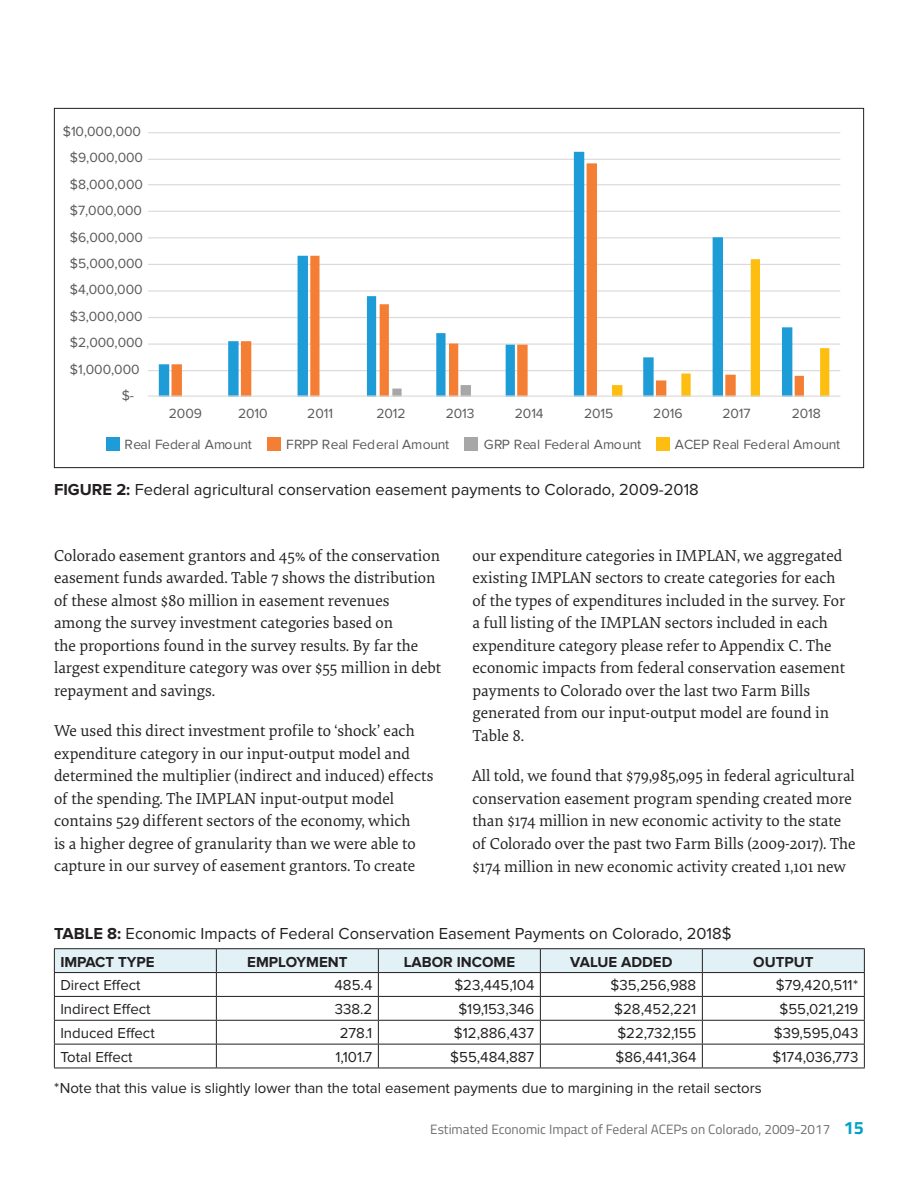
<style>
.page{position:relative;width:918px;height:1188px;background:#fff}
.page>*{position:absolute;margin:0;border:0;box-sizing:border-box;transform-origin:0 0}
.t1{font:16.5px/22.5px "Elena";color:#231f20}
.t2{font:16.5px "Proxima Nova";color:#231f20}
.t3{font:15px "Proxima Nova";color:#231f20}
.t4{font:700 15px "Proxima Nova";color:#231f20}
.t5{font:13.8px "Proxima Nova";letter-spacing:-.005em;color:#595a5a}
.t6{font:13.5px "Titillium";color:#6d6e71}
.s1{font-weight:700}
.s2{font-weight:700;font-size:18px;color:#00a2c5}
</style>
<div class="page">
<hr style="left:148px;top:132px;width:692px;height:1px;background:#dbdada">
<hr style="left:148px;top:159px;width:692px;height:1px;background:#dbdada">
<hr style="left:148px;top:184px;width:692px;height:1px;background:#dbdada">
<hr style="left:148px;top:211px;width:692px;height:1px;background:#dbdada">
<hr style="left:148px;top:237px;width:692px;height:1px;background:#dbdada">
<hr style="left:148px;top:264px;width:692px;height:1px;background:#dbdada">
<hr style="left:148px;top:290px;width:692px;height:2px;background:#dbdada">
<hr style="left:148px;top:317px;width:692px;height:1px;background:#dbdada">
<hr style="left:148px;top:344px;width:692px;height:1px;background:#dbdada">
<hr style="left:148px;top:370px;width:692px;height:1px;background:#dbdada">
<svg style="left:172px;top:163px;width:632px;height:232px"></svg>
<svg style="left:392px;top:385px;width:79px;height:10px"></svg>
<svg style="left:612px;top:259px;width:217px;height:136px"></svg>
<hr style="left:148px;top:395px;width:692px;height:2px;background:#dbdada">
<div style="left:106px;top:437px;width:14px;height:14px;background:#1e9cd8"></div>
<div style="left:267px;top:437px;width:14px;height:14px;background:#f57e35"></div>
<div style="left:464px;top:437px;width:14px;height:14px;background:#a7a7a7"></div>
<div style="left:656px;top:437px;width:14px;height:14px;background:#febd11"></div>
<hr style="left:54px;top:948px;width:162px;height:1px;background:#231f20">
<hr style="left:216px;top:948px;width:162px;height:1px;background:#231f20">
<hr style="left:378px;top:948px;width:162px;height:1px;background:#231f20">
<hr style="left:540px;top:948px;width:162px;height:1px;background:#231f20">
<hr style="left:702px;top:948px;width:163px;height:1px;background:#231f20">
<svg style="left:54px;top:949px;width:811px;height:119px"></svg>
<hr style="left:54px;top:1068px;width:162px;height:1px;background:#231f20">
<hr style="left:216px;top:1068px;width:162px;height:1px;background:#231f20">
<hr style="left:378px;top:1068px;width:162px;height:1px;background:#231f20">
<hr style="left:540px;top:1068px;width:162px;height:1px;background:#231f20">
<hr style="left:702px;top:1068px;width:163px;height:1px;background:#231f20">
<p class="t5" style="left:63px;top:123px;width:80px">$10,000,000</p>
<p class="t5" style="left:70px;top:150px;width:75px">$9,000,000</p>
<p class="t5" style="left:70px;top:176px;width:75px">$8,000,000</p>
<p class="t5" style="left:70px;top:203px;width:74px">$7,000,000</p>
<p class="t5" style="left:70px;top:229px;width:75px">$6,000,000</p>
<p class="t5" style="left:70px;top:256px;width:75px">$5,000,000</p>
<p class="t5" style="left:70px;top:282px;width:74px">$4,000,000</p>
<p class="t5" style="left:70px;top:308px;width:74px">$3,000,000</p>
<p class="t5" style="left:70px;top:335px;width:75px">$2,000,000</p>
<p class="t5" style="left:70px;top:361px;width:71px">$1,000,000</p>
<p class="t5" style="left:122px;top:388px;width:14px">$-</p>
<p class="t5" style="left:169px;top:406px;width:35px">2009</p>
<p class="t5" style="left:238px;top:406px;width:31px">2010</p>
<p class="t5" style="left:307px;top:406px;width:27px">2011</p>
<p class="t5" style="left:376px;top:406px;width:31px">2012</p>
<p class="t5" style="left:446px;top:406px;width:30px">2013</p>
<p class="t5" style="left:515px;top:406px;width:30px">2014</p>
<p class="t5" style="left:584px;top:406px;width:31px">2015</p>
<p class="t5" style="left:653px;top:406px;width:31px">2016</p>
<p class="t5" style="left:722px;top:406px;width:30px">2017</p>
<p class="t5" style="left:792px;top:406px;width:31px">2018</p>
<p class="t5" style="left:125px;top:436px;width:129px">Real Federal Amount</p>
<p class="t5" style="left:286px;top:436px;width:165px">FRPP Real Federal Amount</p>
<p class="t5" style="left:484px;top:436px;width:159px">GRP Real Federal Amount</p>
<p class="t5" style="left:675px;top:436px;width:167px">ACEP Real Federal Amount</p>
<p class="t2" style="left:54px;top:480px;width:646px"><span class="s1">FIGURE 2:</span> Federal agricultural conservation easement payments to Colorado, 2009-2018</p>
<p class="t1" style="left:54px;top:544px;width:389px">Colorado easement grantors and 45% of the conservation easement funds awarded. Table 7 shows the distribution of these almost $80 million in easement revenues among the survey investment categories based on<br>the proportions found in the survey results. By far the largest expenditure category was over $55 million in debt repayment and savings.</p>
<p class="t1" style="left:54px;top:719px;width:381px">We used this direct investment profile to ‘shock’ each expenditure category in our input-output model and determined the multiplier (indirect and induced) effects of the spending. The IMPLAN input-output model contains 529 different sectors of the economy, which<br>is a higher degree of granularity than we were able to capture in our survey of easement grantors. To create</p>
<p class="t1" style="left:473px;top:544px;width:374px">our expenditure categories in IMPLAN, we aggregated existing IMPLAN sectors to create categories for each of the types of expenditures included in the survey. For a full listing of the IMPLAN sectors included in each expenditure category please refer to Appendix C. The economic impacts from federal conservation easement payments to Colorado over the last two Farm Bills generated from our input-output model are found in Table 8.</p>
<p class="t1" style="left:473px;top:764px;width:385px">All told, we found that $79,985,095 in federal agricultural conservation easement program spending created more than $174 million in new economic activity to the state of Colorado over the past two Farm Bills (2009-2017). The $174 million in new economic activity created 1,101 new</p>
<p class="t2" style="left:54px;top:924px;width:679px"><span class="s1">TABLE 8:</span> Economic Impacts of Federal Conservation Easement Payments on Colorado, 2018$</p>
<p class="t4" style="left:60px;top:953px;width:96px">IMPACT TYPE</p>
<p class="t4" style="left:247px;top:953px;width:102px">EMPLOYMENT</p>
<p class="t4" style="left:404px;top:953px;width:113px">LABOR INCOME</p>
<p class="t4" style="left:570px;top:953px;width:104px">VALUE ADDED</p>
<p class="t4" style="left:753px;top:953px;width:62px">OUTPUT</p>
<p class="t3" style="left:60px;top:977px;width:82px">Direct Effect</p>
<p class="t3" style="left:335px;top:977px;width:39px">485.4</p>
<p class="t3" style="left:454px;top:977px;width:82px">$23,445,104</p>
<p class="t3" style="left:611px;top:977px;width:87px">$35,256,988</p>
<p class="t3" style="left:776px;top:977px;width:84px">$79,420,511*</p>
<p class="t3" style="left:60px;top:1001px;width:92px">Indirect Effect</p>
<p class="t3" style="left:335px;top:1001px;width:39px">338.2</p>
<p class="t3" style="left:458px;top:1001px;width:77px">$19,153,346</p>
<p class="t3" style="left:614px;top:1001px;width:84px">$28,452,221</p>
<p class="t3" style="left:779px;top:1001px;width:80px">$55,021,219</p>
<p class="t3" style="left:60px;top:1025px;width:96px">Induced Effect</p>
<p class="t3" style="left:340px;top:1025px;width:34px">278.1</p>
<p class="t3" style="left:454px;top:1025px;width:82px">$12,886,437</p>
<p class="t3" style="left:617px;top:1025px;width:80px">$22,732,155</p>
<p class="t3" style="left:774px;top:1025px;width:86px">$39,595,043</p>
<p class="t3" style="left:60px;top:1048px;width:74px">Total Effect</p>
<p class="t3" style="left:335px;top:1048px;width:38px">1,101.7</p>
<p class="t3" style="left:450px;top:1048px;width:86px">$55,484,887</p>
<p class="t3" style="left:616px;top:1048px;width:82px">$86,441,364</p>
<p class="t3" style="left:773px;top:1048px;width:87px">$174,036,773</p>
<p class="t3" style="left:54px;top:1079px;width:709px">*Note that this value is slightly lower than the total easement payments due to margining in the retail sectors</p>
<p class="t6" style="left:430px;top:1119px;width:435px">Estimated Economic Impact of Federal ACEPs on Colorado, 2009-2017 <span class="s2">15</span></p>
</div>
